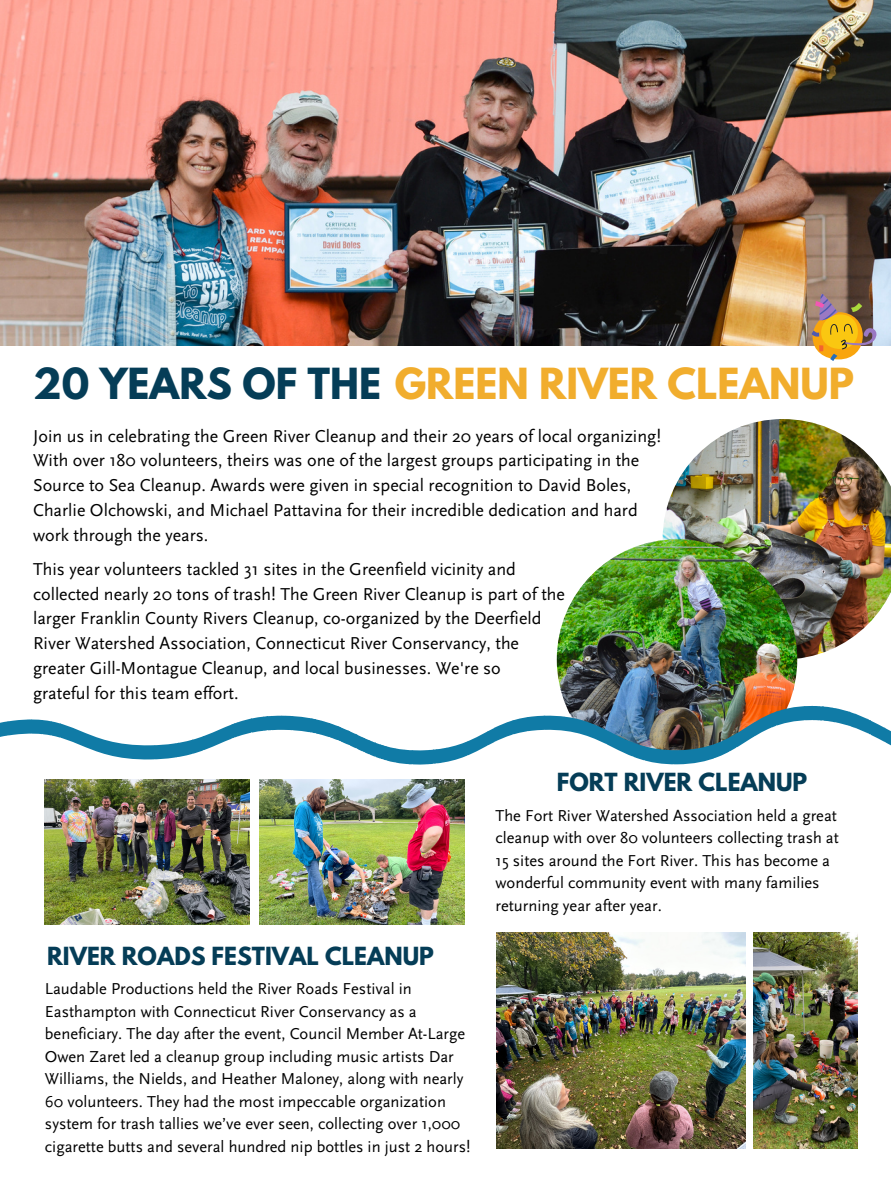
<style>
.page{position:relative;width:891px;height:1188px;background:#fff}
.page>*{position:absolute;margin:0;border:0;box-sizing:border-box;transform-origin:0 0}
.t1{font:700 37.95px "League Spartan";color:#f1ad2d}
.t2{font:700 22.2px "League Spartan";color:#053d57}
.t3{font:18px/24.8px "Scala Sans OT";color:#000}
.t4{font:16.5px/22.5px "Scala Sans OT";color:#000}
.s1{color:#053d57}
</style>
<div class="page">
<img style="left:497px;top:946px;width:249px;height:203px">
<img style="left:0;top:0;width:891px;height:346px">
<img style="left:663px;top:419px;width:228px;height:241px">
<img style="left:557px;top:539px;width:240px;height:241px;border-radius:50%">
<img style="left:20px;top:706px;width:849px;height:14px">
<svg style="left:0;top:720px;width:891px;height:226px"></svg>
<svg style="left:812px;top:294px;width:69px;height:67px;background:#c09f66"></svg>
<img style="left:45px;top:780px;width:205px;height:145px">
<img style="left:260px;top:780px;width:205px;height:145px">
<img style="left:753px;top:933px;width:105px;height:216px">
<p class="t1" style="left:33px;top:365px;width:823px"><span class="s1">20 YEARS OF THE</span> GREEN RIVER CLEANUP</p>
<p class="t3" style="left:33px;top:423px;width:629px">Join us in celebrating the Green River Cleanup and their 20 years of local organizing!<br>With over 180 volunteers, theirs was one of the largest groups participating in the Source to Sea Cleanup. Awards were given in special recognition to David Boles, Charlie Olchowski, and Michael Pattavina for their incredible dedication and hard work through the years.</p>
<p class="t3" style="left:33px;top:556px;width:533px">This year volunteers tackled 31 sites in the Greenfield vicinity and collected nearly 20 tons of trash! The Green River Cleanup is part of the larger Franklin County Rivers Cleanup, co-organized by the Deerfield River Watershed Association, Connecticut River Conservancy, the greater Gill-Montague Cleanup, and local businesses. We're so</p>
<p class="t3" style="left:33px;top:680px;width:207px">grateful for this team effort.</p>
<p class="t2" style="left:557px;top:771px;width:252px">FORT RIVER CLEANUP</p>
<p class="t2" style="left:47px;top:945px;width:388px">RIVER ROADS FESTIVAL CLEANUP</p>
<p class="t4" style="left:45px;top:978px;width:427px">Laudable Productions held the River Roads Festival in Easthampton with Connecticut River Conservancy as a beneficiary. The day after the event, Council Member At-Large Owen Zaret led a cleanup group including music artists Dar Williams, the Nields, and Heather Maloney, along with nearly 60 volunteers. They had the most impeccable organization system for trash tallies we’ve ever seen, collecting over 1,000 cigarette butts and several hundred nip bottles in just 2 hours!</p>
<p class="t4" style="left:496px;top:804px;width:345px">The Fort River Watershed Association held a great cleanup with over 80 volunteers collecting trash at</p>
<p class="t4" style="left:496px;top:849px;width:336px">15 sites around the Fort River. This has become a wonderful community event with many families returning year after year.</p>
</div>
